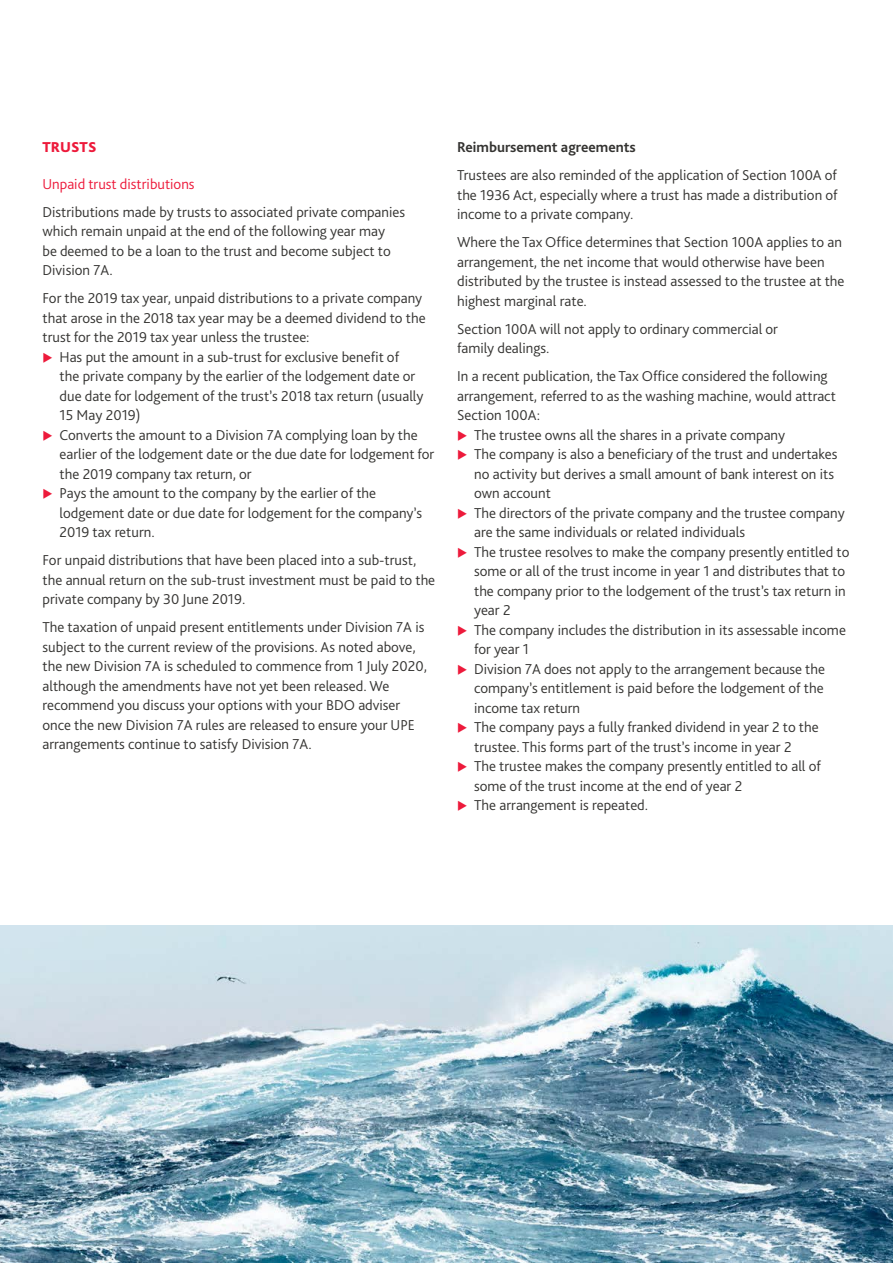
<style>
.page{position:relative;width:893px;height:1263px;background:#fff}
.page>*{position:absolute;margin:0;border:0;box-sizing:border-box;transform-origin:0 0}
.t1{font:300 15px/19.5px "Bliss Pro";color:#343331}
.t2{font:300 15px "Bliss Pro";color:#ed1a3b}
.t3{font:700 15px "Bliss Pro";color:#343331}
.t4{font:800 15px "Bliss Pro";color:#ed1a3b}
</style>
<div class="page">
<img style="left:0;top:926px;width:893px;height:337px">
<p class="t4" style="left:43px;top:138px;width:56px">TRUSTS</p>
<p class="t2" style="left:43px;top:174px;width:154px">Unpaid trust distributions</p>
<p class="t1" style="left:43px;top:202px;width:364px">Distributions made by trusts to associated private companies which remain unpaid at the end of the following year may<br>be deemed to be a loan to the trust and become subject to Division 7A.</p>
<p class="t1" style="left:43px;top:288px;width:381px">For the 2019 tax year, unpaid distributions to a private company</p>
<p class="t1" style="left:43px;top:308px;width:385px">that arose in the 2018 tax year may be a deemed dividend to the</p>
<p class="t1" style="left:43px;top:327px;width:269px">trust for the 2019 tax year unless the trustee:</p>
<p class="t1" style="left:60px;top:346px;width:341px">Has put the amount in a sub-trust for exclusive benefit of</p>
<p class="t1" style="left:60px;top:366px;width:357px">the private company by the earlier of the lodgement date or</p>
<p class="t1" style="left:60px;top:385px;width:365px">due date for lodgement of the trust’s 2018 tax return (usually</p>
<p class="t1" style="left:60px;top:405px;width:82px">15 May 2019)</p>
<p class="t1" style="left:60px;top:424px;width:360px">Converts the amount to a Division 7A complying loan by the</p>
<p class="t1" style="left:60px;top:444px;width:376px">earlier of the lodgement date or the due date for lodgement for</p>
<p class="t1" style="left:60px;top:463px;width:194px">the 2019 company tax return, or</p>
<p class="t1" style="left:60px;top:483px;width:318px">Pays the amount to the company by the earlier of the</p>
<p class="t1" style="left:60px;top:502px;width:364px">lodgement date or due date for lodgement for the company’s</p>
<p class="t1" style="left:60px;top:522px;width:97px">2019 tax return.</p>
<p class="t1" style="left:43px;top:550px;width:394px">For unpaid distributions that have been placed into a sub-trust, the annual return on the sub-trust investment must be paid to the private company by 30 June 2019.</p>
<p class="t1" style="left:43px;top:617px;width:386px">The taxation of unpaid present entitlements under Division 7A is subject to the current review of the provisions. As noted above, the new Division 7A is scheduled to commence from 1 July 2020, although the amendments have not yet been released. We recommend you discuss your options with your BDO adviser once the new Division 7A rules are released to ensure your UPE arrangements continue to satisfy Division 7A.</p>
<p class="t3" style="left:457px;top:138px;width:180px">Reimbursement agreements</p>
<p class="t1" style="left:457px;top:165px;width:382px;text-align:justify">Trustees are also reminded of the application of Section 100A of the 1936 Act, especially where a trust has made a distribution of income to a private company.</p>
<p class="t1" style="left:457px;top:232px;width:389px">Where the Tax Office determines that Section 100A applies to an arrangement, the net income that would otherwise have been distributed by the trustee is instead assessed to the trustee at the highest marginal rate.</p>
<p class="t1" style="left:457px;top:318px;width:322px">Section 100A will not apply to ordinary commercial or family dealings.</p>
<p class="t1" style="left:457px;top:366px;width:372px">In a recent publication, the Tax Office considered the following</p>
<p class="t1" style="left:457px;top:385px;width:380px">arrangement, referred to as the washing machine, would attract</p>
<p class="t1" style="left:457px;top:405px;width:84px">Section 100A:</p>
<p class="t1" style="left:474px;top:424px;width:312px">The trustee owns all the shares in a private company</p>
<p class="t1" style="left:474px;top:444px;width:365px">The company is also a beneficiary of the trust and undertakes</p>
<p class="t1" style="left:474px;top:463px;width:361px">no activity but derives a small amount of bank interest on its</p>
<p class="t1" style="left:474px;top:483px;width:78px">own account</p>
<p class="t1" style="left:474px;top:502px;width:372px">The directors of the private company and the trustee company</p>
<p class="t1" style="left:474px;top:522px;width:272px">are the same individuals or related individuals</p>
<p class="t1" style="left:474px;top:541px;width:377px">The trustee resolves to make the company presently entitled to</p>
<p class="t1" style="left:474px;top:561px;width:373px">some or all of the trust income in year 1 and distributes that to</p>
<p class="t1" style="left:474px;top:580px;width:373px">the company prior to the lodgement of the trust’s tax return in</p>
<p class="t1" style="left:474px;top:600px;width:38px">year 2</p>
<p class="t1" style="left:474px;top:619px;width:373px">The company includes the distribution in its assessable income</p>
<p class="t1" style="left:474px;top:639px;width:56px">for year 1</p>
<p class="t1" style="left:474px;top:658px;width:352px">Division 7A does not apply to the arrangement because the</p>
<p class="t1" style="left:474px;top:678px;width:351px">company’s entitlement is paid before the lodgement of the</p>
<p class="t1" style="left:474px;top:697px;width:108px">income tax return</p>
<p class="t1" style="left:474px;top:717px;width:346px">The company pays a fully franked dividend in year 2 to the</p>
<p class="t1" style="left:474px;top:736px;width:319px">trustee. This forms part of the trust’s income in year 2</p>
<p class="t1" style="left:474px;top:756px;width:348px">The trustee makes the company presently entitled to all of</p>
<p class="t1" style="left:474px;top:775px;width:270px">some of the trust income at the end of year 2</p>
<p class="t1" style="left:474px;top:795px;width:176px">The arrangement is repeated.</p>
</div>
